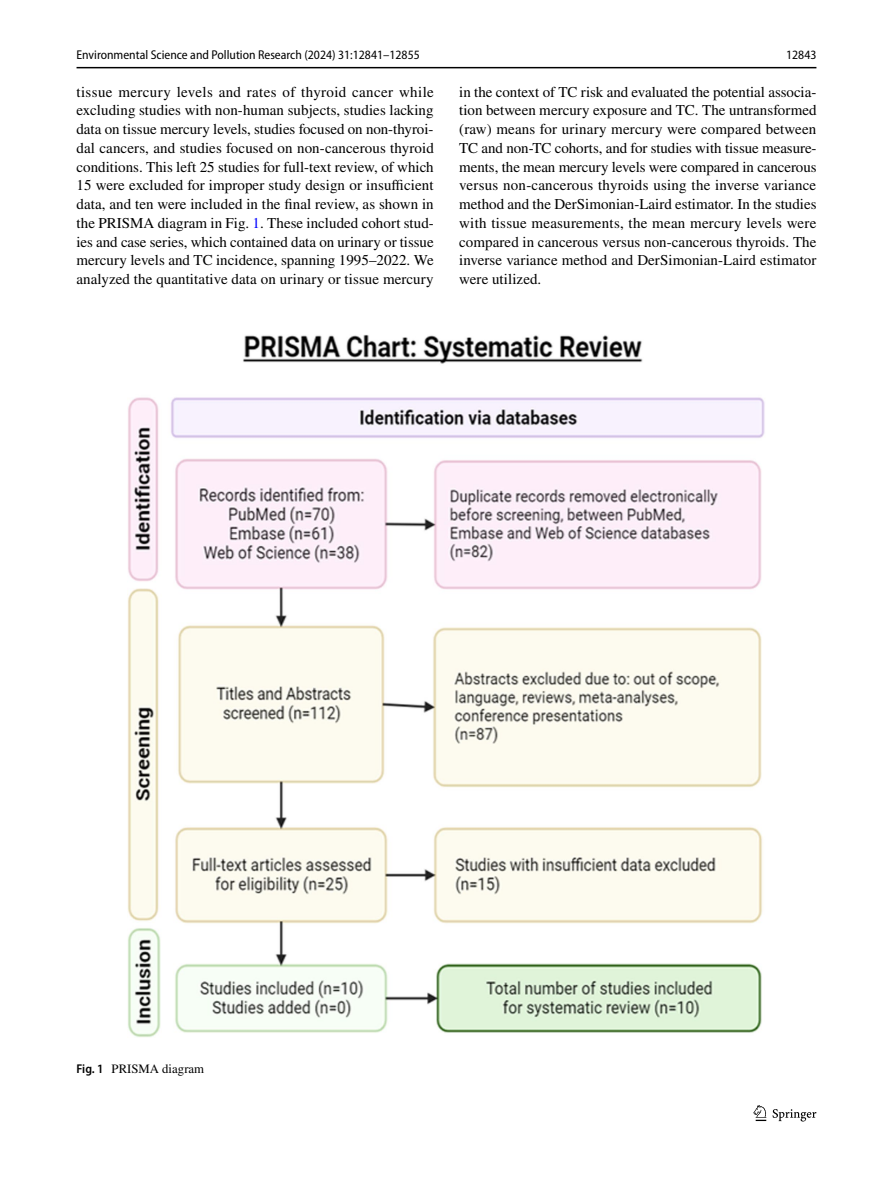
<style>
.page{position:relative;width:893px;height:1187px;background:#fff}
.page>*{position:absolute;margin:0;border:0;box-sizing:border-box;transform-origin:0 0}
.t1{font:15px/18.8px "STIX";letter-spacing:.005em;color:#000;text-align:justify}
.t2{font:semi-condensed 12.75px "Myriad Pro";color:#000}
.t3{font:12.75px "STIX";color:#000}
.s1{color:#00f}
.s2{font-family:"Myriad Pro";font-weight:600;font-stretch:semi-condensed}
</style>
<div class="page">
<hr style="left:77px;top:67px;width:739px;height:1px;background:#000">
<svg style="left:753px;top:1105px;width:13px;height:15px"></svg>
<svg style="left:773px;top:1109px;width:43px;height:12px"></svg>
<img style="left:128px;top:335px;width:637px;height:702px">
<p class="t2" style="left:77px;top:48px;width:345px">Environmental Science and Pollution Research (2024) 31:12841–12855</p>
<p class="t2" style="left:786px;top:48px;width:32px">12843</p>
<p class="t1" style="left:77px;top:83px;width:359px">tissue mercury levels and rates of thyroid cancer while excluding studies with non-human subjects, studies lacking data on tissue mercury levels, studies focused on non-thyroi&shy;dal cancers, and studies focused on non-cancerous thyroid conditions. This left 25 studies for full-text review, of which 15 were excluded for improper study design or insufficient data, and ten were included in the final review, as shown in the PRISMA diagram in Fig. <span class="s1">1</span>. These included cohort stud&shy;ies and case series, which contained data on urinary or tissue mercury levels and TC incidence, spanning 1995–2022. We analyzed the quantitative data on urinary or tissue mercury</p>
<p class="t1" style="left:459px;top:83px;width:359px">in the context of TC risk and evaluated the potential associa&shy;tion between mercury exposure and TC. The untransformed (raw) means for urinary mercury were compared between TC and non-TC cohorts, and for studies with tissue measure&shy;ments, the mean mercury levels were compared in cancerous versus non-cancerous thyroids using the inverse variance method and the DerSimonian-Laird estimator. In the studies with tissue measurements, the mean mercury levels were compared in cancerous versus non-cancerous thyroids. The inverse variance method and DerSimonian-Laird estimator were utilized.</p>
<p class="t3" style="left:77px;top:1059px;width:129px"><span class="s2">Fig. 1</span> PRISMA diagram</p>
</div>
